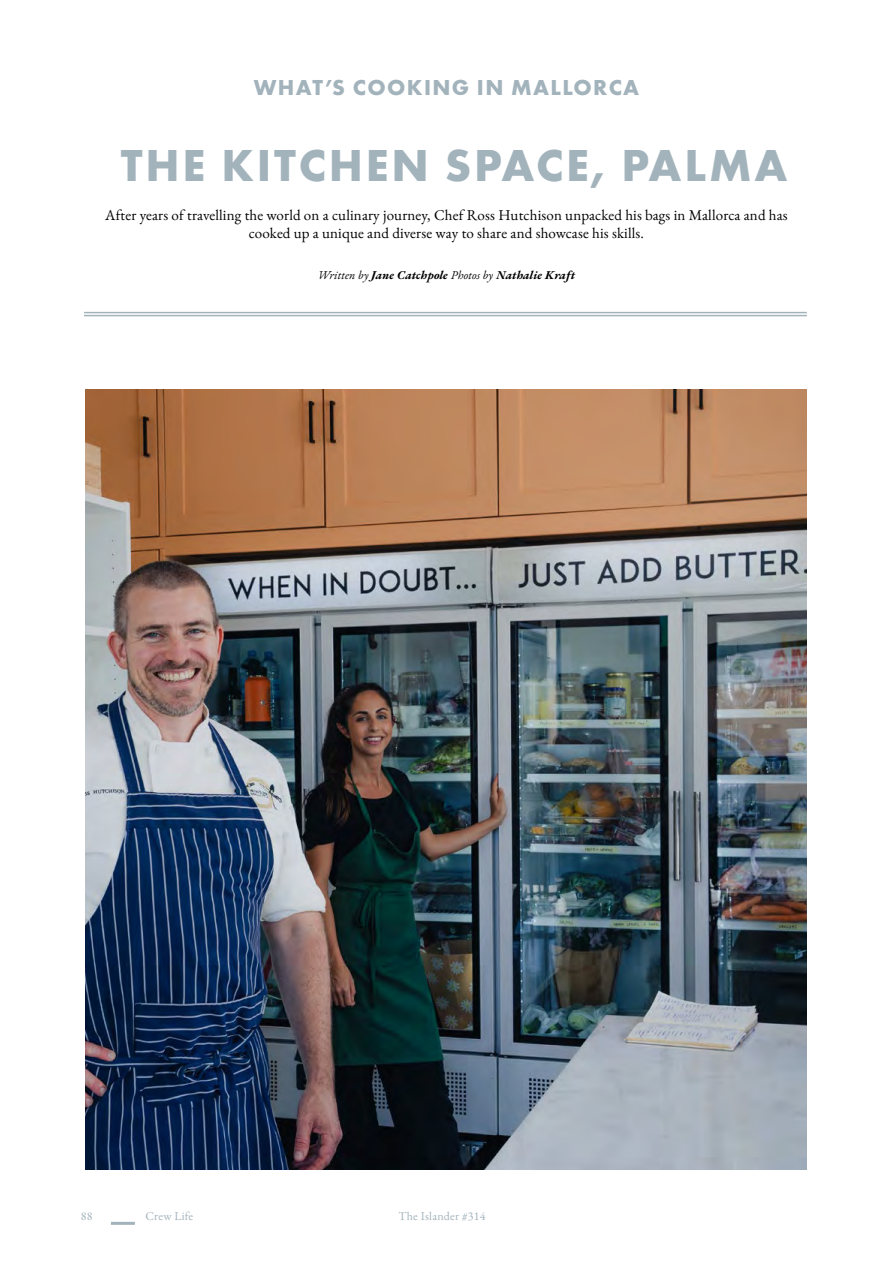
<style>
.page{position:relative;width:893px;height:1263px;background:#fff}
.page>*{position:absolute;margin:0;border:0;box-sizing:border-box;transform-origin:0 0}
.t1{font:700 46.5px "Futura PT";letter-spacing:.06em;color:#a3b3bc}
.t2{font:700 22.5px "Futura PT";letter-spacing:.06em;color:#a3b3bc}
.t3{font:15px/18px "EB Garamond";letter-spacing:.01em;color:#000;text-align:center}
.t4{font:italic 700 12px "EB Garamond";letter-spacing:.01em;color:#000}
.t5{font:12px "EB Garamond";letter-spacing:.02em;color:#a3b3bc}
.s1{font-weight:400}
</style>
<div class="page">
<hr style="left:84px;top:312px;width:723px;height:1px;background:#a3b3bc">
<hr style="left:84px;top:315px;width:723px;height:1px;background:#a3b3bc">
<img style="left:85px;top:389px;width:722px;height:780px">
<hr style="left:111px;top:1222px;width:24px;height:3px;background:#a3b3bc">
<h2 class="t2" style="left:254px;top:73px;width:387px">WHAT’S COOKING IN MALLORCA</h2>
<h1 class="t1" style="left:121px;top:136px;width:668px">THE KITCHEN SPACE, PALMA</h1>
<p class="t3" style="left:105px;top:206px;width:684px">After years of travelling the world on a culinary journey, Chef Ross Hutchison unpacked his bags in Mallorca and has cooked up a unique and diverse way to share and showcase his skills.</p>
<p class="t4" style="left:318px;top:267px;width:259px"><span class="s1">Written by</span> Jane Catchpole <span class="s1">Photos by</span> Nathalie Kraft</p>
<p class="t5" style="left:81px;top:1208px;width:13px">88</p>
<p class="t5" style="left:145px;top:1208px;width:49px">Crew Life</p>
<p class="t5" style="left:398px;top:1208px;width:89px">The Islander #314</p>
</div>
